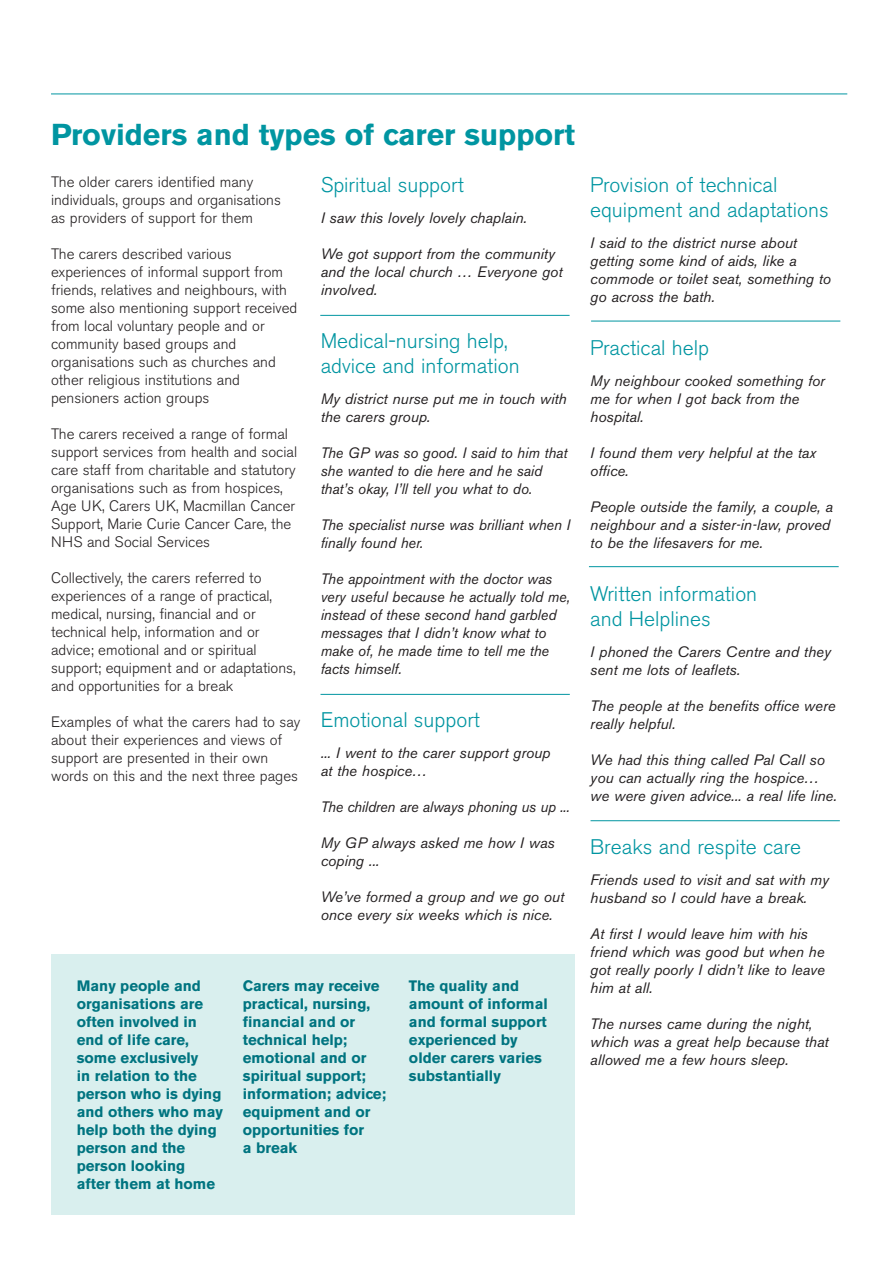
<style>
.page{position:relative;width:893px;height:1263px;background:#fff}
.page>*{position:absolute;margin:0;border:0;box-sizing:border-box;transform-origin:0 0}
.t1{font:700 30px "Akzidenz Grotesk BE";color:#0095a1}
.t2{font:300 21px/25.2px "Akzidenz Grotesk BE";color:#0095a1}
.t3{font:italic 15px/18px "Akzidenz Grotesk BE";color:#231f20}
.t4{font:300 15px/18px "Akzidenz Grotesk BE";color:#231f20}
.t5{font:700 15px/18px "Akzidenz Grotesk BE";color:#007480}
.t6{font:italic 15px/18px "Akzidenz Grotesk BE";color:#231f20;scale:.96 1}
</style>
<div class="page">
<div style="left:51px;top:954px;width:523px;height:260px;background:#d9efee"></div>
<hr style="left:51px;top:94px;width:796px;height:1px;background:#0095a1">
<hr style="left:320px;top:315px;width:250px;height:1px;background:#0095a1">
<hr style="left:320px;top:694px;width:250px;height:1px;background:#0095a1">
<hr style="left:589px;top:566px;width:250px;height:1px;background:#0095a1">
<hr style="left:591px;top:321px;width:249px;height:1px;background:#0095a1">
<hr style="left:590px;top:820px;width:250px;height:1px;background:#0095a1">
<h1 class="t1" style="left:51px;top:122px;width:526px">Providers and types of carer support</h1>
<p class="t4" style="left:51px;top:174px;width:231px">The older carers identified many individuals, groups and organisations as providers of support for them</p>
<p class="t4" style="left:51px;top:246px;width:248px">The carers described various experiences of informal support from friends, relatives and neighbours, with some also mentioning support received from local voluntary people and or community based groups and organisations such as churches and other religious institutions and pensioners action groups</p>
<p class="t4" style="left:51px;top:426px;width:248px">The carers received a range of formal support services from health and social care staff from charitable and statutory organisations such as from hospices, Age UK, Carers UK, Macmillan Cancer Support, Marie Curie Cancer Care, the NHS and Social Services</p>
<p class="t4" style="left:51px;top:570px;width:246px">Collectively, the carers referred to experiences of a range of practical, medical, nursing, financial and or technical help, information and or advice; emotional and or spiritual support; equipment and or adaptations, and opportunities for a break</p>
<p class="t4" style="left:51px;top:714px;width:251px">Examples of what the carers had to say about their experiences and views of support are presented in their own words on this and the next three pages</p>
<h2 class="t2" style="left:321px;top:173px;width:145px">Spiritual support</h2>
<p class="t3" style="left:321px;top:210px;width:208px">I saw this lovely lovely chaplain.</p>
<p class="t3" style="left:321px;top:246px;width:243px">We got support from the community and the local church … Everyone got involved.</p>
<h2 class="t2" style="left:321px;top:329px;width:200px">Medical-nursing help, advice and information</h2>
<p class="t3" style="left:321px;top:391px;width:247px">My district nurse put me in touch with the carers group.</p>
<p class="t6" style="left:321px;top:445px;width:258px">The GP was so good. I said to him that she wanted to die here and he said that’s okay, I’ll tell you what to do.</p>
<p class="t6" style="left:321px;top:517px;width:262px">The specialist nurse was brilliant when I finally found her.</p>
<p class="t6" style="left:321px;top:571px;width:261px">The appointment with the doctor was very useful because he actually told me, instead of these second hand garbled messages that I didn’t know what to make of, he made time to tell me the facts himself.</p>
<h2 class="t2" style="left:321px;top:709px;width:161px">Emotional support</h2>
<p class="t3" style="left:321px;top:745px;width:231px">... I went to the carer support group at the hospice…</p>
<p class="t6" style="left:321px;top:799px;width:261px">The children are always phoning us up ...</p>
<p class="t3" style="left:321px;top:835px;width:236px">My GP always asked me how I was coping ...</p>
<p class="t3" style="left:321px;top:889px;width:245px">We’ve formed a group and we go out once every six weeks which is nice.</p>
<p class="t5" style="left:77px;top:978px;width:148px">Many people and organisations are often involved in end of life care, some exclusively<br>in relation to the person who is dying and others who may help both the dying person and the person looking<br>after them at home</p>
<p class="t5" style="left:243px;top:978px;width:145px">Carers may receive practical, nursing, financial and or technical help; emotional and or spiritual support; information; advice; equipment and or opportunities for<br>a break</p>
<p class="t5" style="left:409px;top:978px;width:140px">The quality and amount of informal and formal support experienced by older carers varies substantially</p>
<h2 class="t2" style="left:590px;top:173px;width:240px">Provision of technical equipment and adaptations</h2>
<p class="t3" style="left:590px;top:235px;width:242px">I said to the district nurse about getting some kind of aids, like a commode or toilet seat, something to go across the bath.</p>
<h2 class="t2" style="left:590px;top:337px;width:120px">Practical help</h2>
<p class="t3" style="left:590px;top:373px;width:236px">My neighbour cooked something for me for when I got back from the hospital.</p>
<p class="t3" style="left:590px;top:445px;width:227px">I found them very helpful at the tax office.</p>
<p class="t3" style="left:590px;top:499px;width:244px">People outside the family, a couple, a neighbour and a sister-in-law, proved to be the lifesavers for me.</p>
<h2 class="t2" style="left:590px;top:583px;width:168px">Written information and Helplines</h2>
<p class="t3" style="left:590px;top:644px;width:242px">I phoned the Carers Centre and they sent me lots of leaflets.</p>
<p class="t3" style="left:590px;top:698px;width:247px">The people at the benefits office were really helpful.</p>
<p class="t3" style="left:590px;top:752px;width:248px">We had this thing called Pal Call so you can actually ring the hospice… we were given advice... a real life line.</p>
<h2 class="t2" style="left:590px;top:836px;width:212px">Breaks and respite care</h2>
<p class="t3" style="left:590px;top:872px;width:240px">Friends used to visit and sat with my husband so I could have a break.</p>
<p class="t3" style="left:590px;top:926px;width:236px">At first I would leave him with his friend which was good but when he got really poorly I didn’t like to leave him at all.</p>
<p class="t3" style="left:590px;top:1016px;width:240px">The nurses came during the night, which was a great help because that allowed me a few hours sleep.</p>
</div>
